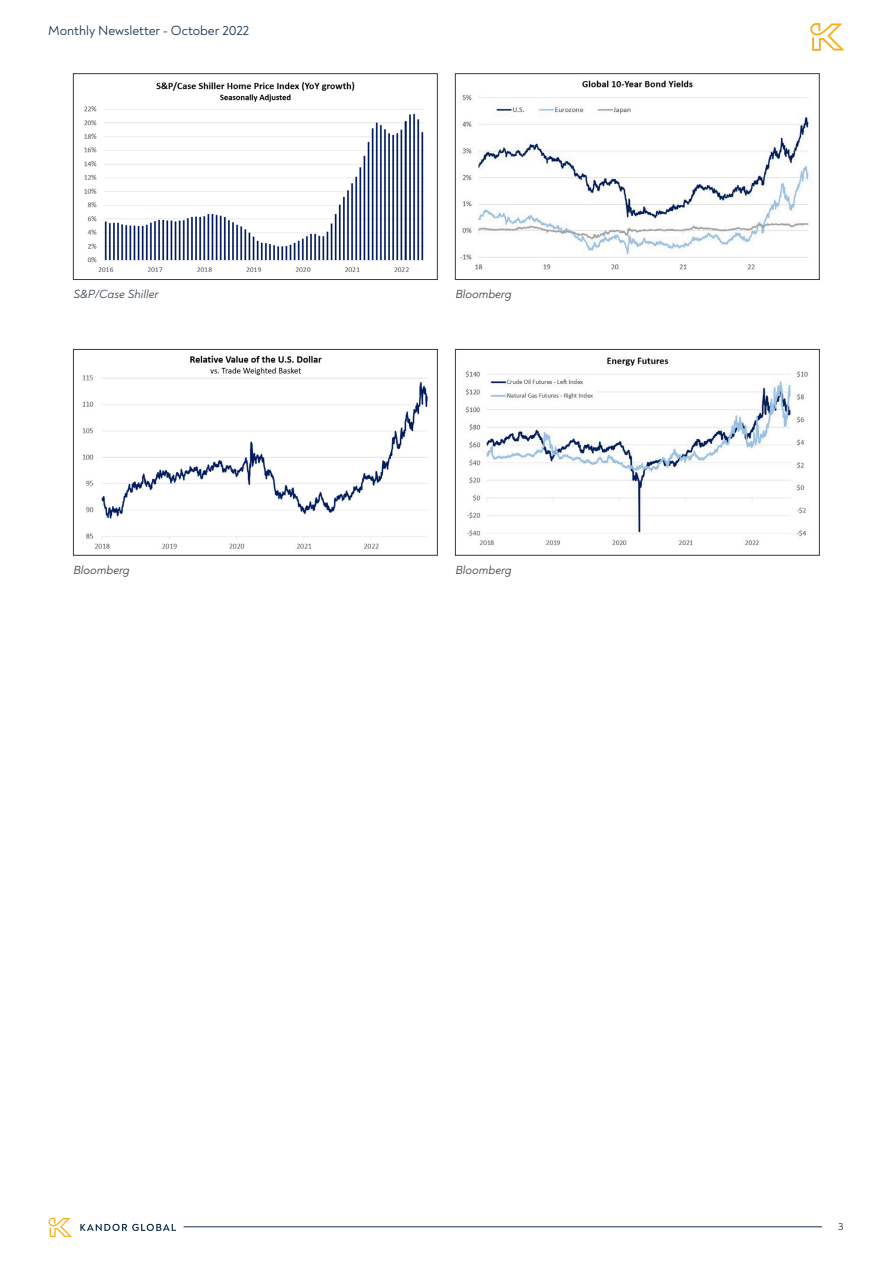
<style>
.page{position:relative;width:893px;height:1263px;background:#fff}
.page>*{position:absolute;margin:0;border:0;box-sizing:border-box;transform-origin:0 0}
.t1{font:13.5px "Noah";color:#132e49}
.t2{font:italic 12px "Noah";color:#323d47}
.t3{font:10.5px "Noah";color:#132e49}
</style>
<div class="page">
<hr style="left:184px;top:1226px;width:638px;height:1px;background:#132e49">
<svg style="left:810px;top:23px;width:35px;height:28px"></svg>
<svg style="left:80px;top:1224px;width:96px;height:7px"></svg>
<svg style="left:48px;top:1218px;width:24px;height:19px"></svg>
<img style="left:84px;top:81px;width:340px;height:191px">
<div style="left:73px;top:73px;width:364px;height:207px;border:1px solid #323d47"></div>
<img style="left:82px;top:355px;width:346px;height:194px">
<div style="left:73px;top:349px;width:365px;height:206px;border:1px solid #323d47"></div>
<img style="left:460px;top:80px;width:350px;height:190px">
<div style="left:455px;top:73px;width:364px;height:207px;border:1px solid #323d47"></div>
<img style="left:465px;top:357px;width:343px;height:188px">
<div style="left:455px;top:349px;width:364px;height:206px;border:1px solid #323d47"></div>
<p class="t1" style="left:48px;top:23px;width:202px">Monthly Newsletter - October 2022</p>
<p class="t2" style="left:73px;top:286px;width:87px">S&amp;P/Case Shiller</p>
<p class="t2" style="left:73px;top:562px;width:58px">Bloomberg</p>
<p class="t2" style="left:455px;top:286px;width:58px">Bloomberg</p>
<p class="t2" style="left:455px;top:562px;width:58px">Bloomberg</p>
<p class="t3" style="left:838px;top:1220px;width:7px">3</p>
</div>
